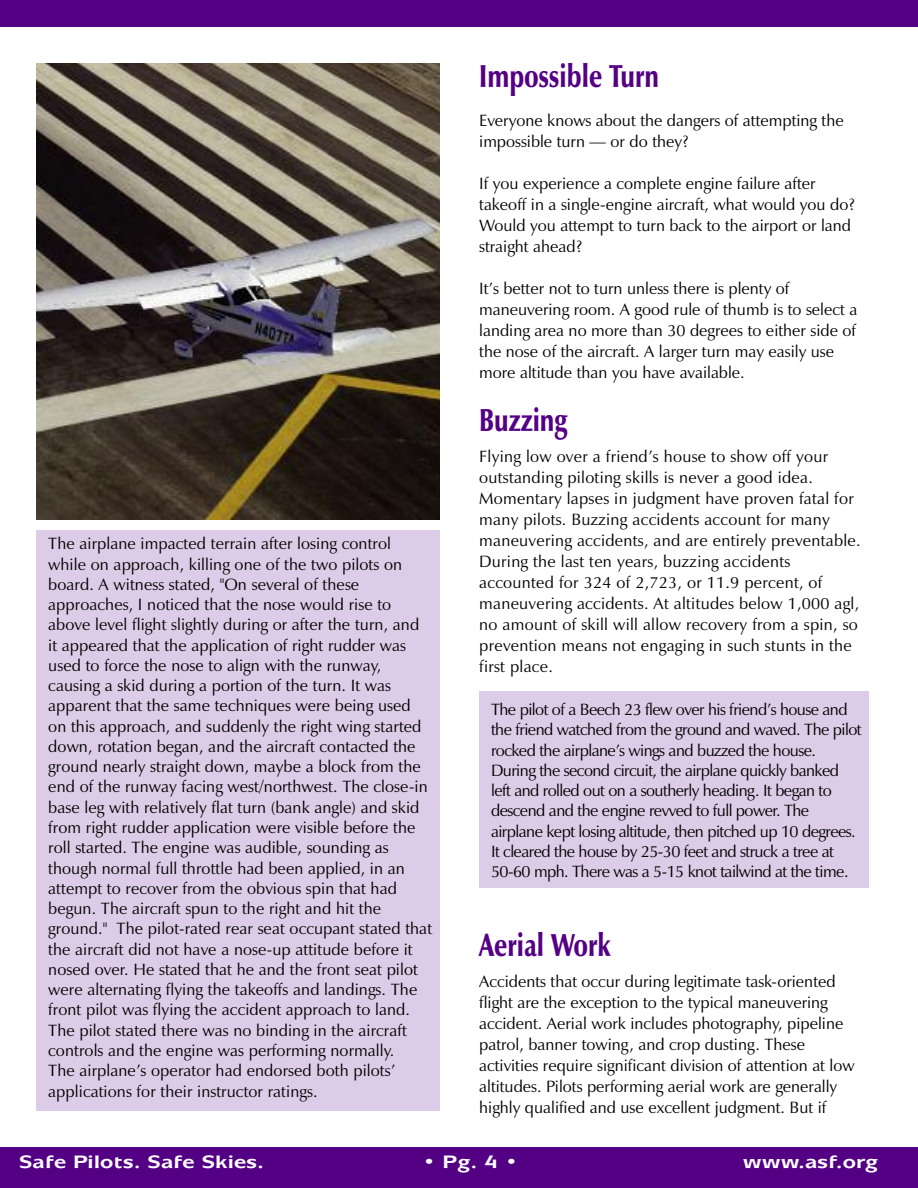
<style>
.page{position:relative;width:918px;height:1188px;background:#fff}
.page>*{position:absolute;margin:0;border:0;box-sizing:border-box;transform-origin:0 0}
.t1{font:900 32.25px "Zapf Humanist 601 BT";color:#540085;scale:.77 1}
.t2{font:700 18px "Mixage IT Cby BT";color:#fff;scale:1.2 1}
.t3{font:16.5px/20.2px "Zapf Humanist 601 BT";letter-spacing:.005em;color:#000}
.t4{font:16.5px/20.2px "Zapf Humanist 601 BT";letter-spacing:-.035em;color:#000}
</style>
<div class="page">
<div style="left:0;top:1148px;width:918px;height:40px;background:#540085"></div>
<div style="left:0;top:0;width:918px;height:27px;background:#540085"></div>
<img style="left:37px;top:63px;width:403px;height:457px">
<div style="left:37px;top:530px;width:403px;height:581px;background:#ddcce7"></div>
<div style="left:479px;top:691px;width:390px;height:197px;background:#ddcce7"></div>
<p class="t3" style="left:48px;top:535px;width:385px">The airplane impacted terrain after losing control while on approach, killing one of the two pilots on board. A witness stated, "On several of these approaches, I noticed that the nose would rise to above level flight slightly during or after the turn, and it appeared that the application of right rudder was used to force the nose to align with the runway, causing a skid during a portion of the turn. It was apparent that the same techniques were being used on this approach, and suddenly the right wing started down, rotation began, and the aircraft contacted the ground nearly straight down, maybe a block from the end of the runway facing west/northwest. The close-in base leg with relatively flat turn (bank angle) and skid from right rudder application were visible before the roll started. The engine was audible, sounding as though normal full throttle had been applied, in an attempt to recover from the obvious spin that had begun. The aircraft spun to the right and hit the ground." The pilot-rated rear seat occupant stated that the aircraft did not have a nose-up attitude before it nosed over. He stated that he and the front seat pilot were alternating flying the takeoffs and landings. The front pilot was flying the accident approach to land.<br>The pilot stated there was no binding in the aircraft controls and the engine was performing normally.<br>The airplane’s operator had endorsed both pilots’ applications for their instructor ratings.</p>
<h1 class="t1" style="left:479px;top:63px;width:235px">Impossible Turn</h1>
<p class="t3" style="left:479px;top:112px;width:366px;line-height:21px">Everyone knows about the dangers of attempting the impossible turn — or do they?</p>
<p class="t3" style="left:479px;top:175px;width:377px;line-height:21px">If you experience a complete engine failure after takeoff in a single-engine aircraft, what would you do?<br>Would you attempt to turn back to the airport or land straight ahead?</p>
<p class="t3" style="left:479px;top:280px;width:380px;line-height:21px">It’s better not to turn unless there is plenty of maneuvering room. A good rule of thumb is to select a landing area no more than 30 degrees to either side of the nose of the aircraft. A larger turn may easily use more altitude than you have available.</p>
<h1 class="t1" style="left:479px;top:407px;width:116px">Buzzing</h1>
<p class="t3" style="left:479px;top:448px;width:383px;line-height:21px">Flying low over a friend’s house to show off your outstanding piloting skills is never a good idea.<br>Momentary lapses in judgment have proven fatal for many pilots. Buzzing accidents account for many maneuvering accidents, and are entirely preventable.<br>During the last ten years, buzzing accidents accounted for 324 of 2,723, or 11.9 percent, of maneuvering accidents. At altitudes below 1,000 agl, no amount of skill will allow recovery from a spin, so prevention means not engaging in such stunts in the first place.</p>
<p class="t4" style="left:491px;top:701px;width:372px">The pilot of a Beech 23 flew over his friend’s house and the friend watched from the ground and waved. The pilot rocked the airplane’s wings and buzzed the house.<br>During the second circuit, the airplane quickly banked left and rolled out on a southerly heading. It began to descend and the engine revved to full power. The airplane kept losing altitude, then pitched up 10 degrees.<br>It cleared the house by 25-30 feet and struck a tree at 50-60 mph. There was a 5-15 knot tailwind at the time.</p>
<h1 class="t1" style="left:479px;top:932px;width:173px">Aerial Work</h1>
<p class="t3" style="left:479px;top:973px;width:377px;line-height:21px">Accidents that occur during legitimate task-oriented flight are the exception to the typical maneuvering accident. Aerial work includes photography, pipeline patrol, banner towing, and crop dusting. These activities require significant division of attention at low altitudes. Pilots performing aerial work are generally highly qualified and use excellent judgment. But if</p>
<p class="t2" style="left:19px;top:1155px;width:206px">Safe Pilots. Safe Skies.</p>
<p class="t2" style="left:423px;top:1155px;width:81px">•Pg.4•</p>
<p class="t2" style="left:743px;top:1155px;width:114px">www.asf.org</p>
</div>
